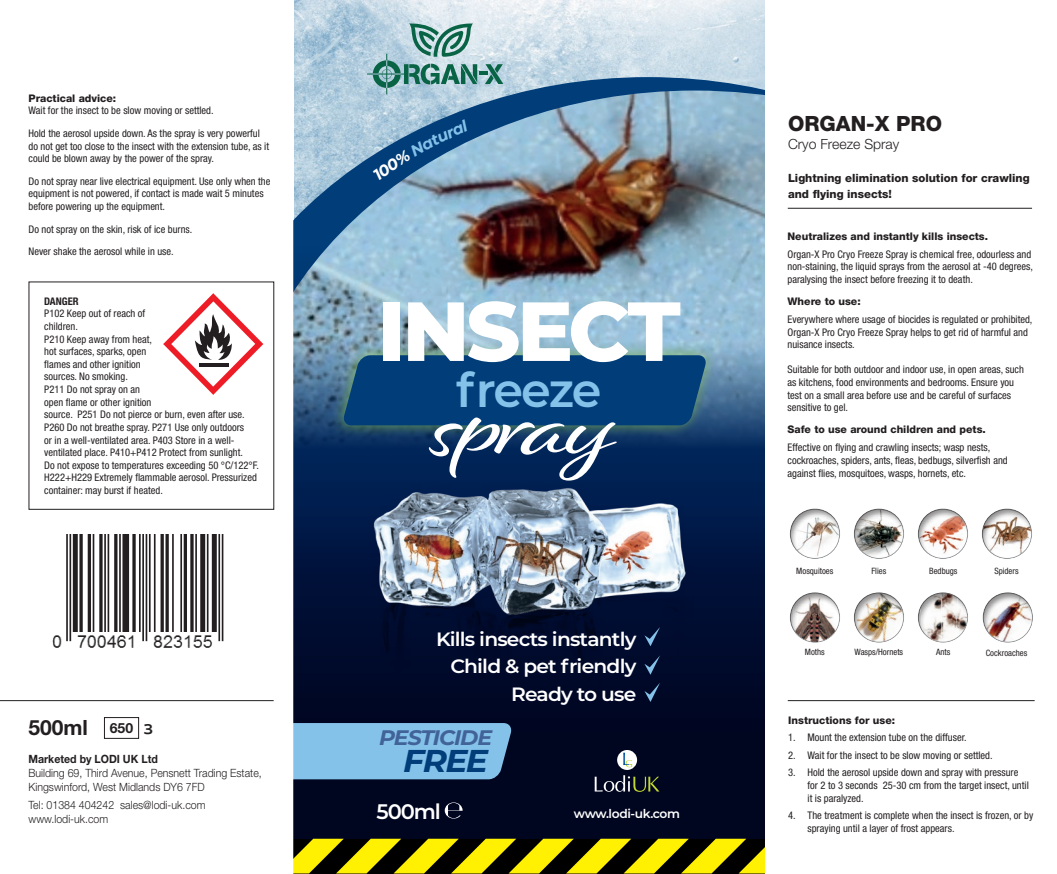
<style>
.page{position:relative;width:1057px;height:874px;background:#fff}
.page>*{position:absolute;margin:0;border:0;box-sizing:border-box;transform-origin:0 0}
.t1{font:90.12px "Alisha";letter-spacing:-.035em;color:#fff;scale:1.31 1}
.t2{font:800 83.48px "Montserrat";letter-spacing:-.04em;color:#fff}
.t3{font:600 47.77px "Montserrat";letter-spacing:-.045em;color:#85c2ea}
.t4{font:italic 700 31.5px "Montserrat";color:#003d79;scale:1.05 1}
.t5{font:800 21px "Helvetica Neue LT Std";color:#231f20}
.t6{font:italic 700 21px "Montserrat";letter-spacing:-.05em;color:#416398;scale:1.05 1}
.t7{font:600 21px "Montserrat";letter-spacing:-.05em;color:#fff}
.t8{font:700 21px "Helvetica Neue LT Std";color:#231f20}
.t9{font:600 19.25px/27.5px "Montserrat";letter-spacing:-.04em;color:#fff;text-align:right;scale:1.05 1}
.t10{font:300 14px "Helvetica Neue LT Std";color:#231f20}
.t11{font:700 14px "Helvetica Neue LT Std";color:#231f20}
.t12{font:600 12.25px "Montserrat";letter-spacing:-.03em;color:#fff}
.t13{font:300 11.38px/14px "Helvetica Neue LT Std";color:#231f20;scale:.93 1}
.t14{font:800 11.38px/15.8px "Helvetica Neue LT Std";color:#231f20}
.t15{font:700 11.38px "Helvetica Neue LT Std";color:#231f20;scale:.93 1}
.t16{font:condensed 10.5px/12.6px "Helvetica Neue LT Std";color:#231f20}
.t17{font:800 10.5px "Helvetica Neue LT Std";color:#231f20}
.t18{font:700 condensed 10.5px "Helvetica Neue LT Std";color:#231f20}
.t19{font:condensed 8.75px "Helvetica Neue LT Std";color:#231f20}
</style>
<div class="page">
<img style="left:294px;top:0;width:471px;height:77px">
<img style="left:293px;top:90px;width:472px;height:369px">
<div style="left:284px;top:482px;width:494px;height:391px;background:linear-gradient(to bottom,#001a4a,#000010)"></div>
<svg style="left:324px;top:341px;width:401px;height:98px;background:#527a8f"></svg>
<svg style="left:341px;top:355px;width:367px;height:70px;background:#05417a"></svg>
<svg style="left:367px;top:23px;width:136px;height:71px;background:#96bbbd"></svg>
<svg style="left:293px;top:838px;width:472px;height:35px;background:#847d02"></svg>
<svg style="left:445px;top:802px;width:17px;height:16px"></svg>
<div style="left:361px;top:624px;width:333px;height:71px;background:#000a2a"></div>
<img style="left:361px;top:455px;width:333px;height:169px">
<div style="left:293px;top:722px;width:220px;height:57px;background:#85c2ea"></div>
<svg style="left:644px;top:626px;width:16px;height:20px"></svg>
<svg style="left:644px;top:655px;width:16px;height:19px"></svg>
<svg style="left:644px;top:682px;width:16px;height:19px"></svg>
<svg style="left:617px;top:749px;width:20px;height:20px"></svg>
<svg style="left:594px;top:774px;width:65px;height:17px"></svg>
<svg style="left:623px;top:752px;width:9px;height:14px"></svg>
<svg style="left:0;top:281px;width:293px;height:592px"></svg>
<hr style="left:0;top:699px;width:274px;height:1px;background:#231f20">
<div style="left:29px;top:282px;width:245px;height:227px;background:#fff"></div>
<svg style="left:163px;top:293px;width:100px;height:101px"></svg>
<hr style="left:199px;top:363px;width:30px;height:3px;background:#231f20">
<img style="left:48px;top:534px;width:187px;height:117px">
<div style="left:104px;top:716px;width:35px;height:22px;border:1px solid #231f20"></div>
<svg style="left:765px;top:207px;width:270px;height:666px"></svg>
<hr style="left:788px;top:208px;width:244px;height:1px;background:#231f20">
<hr style="left:788px;top:699px;width:246px;height:1px;background:#231f20">
<div style="left:853px;top:508px;width:54px;height:51px;background:#231f20;opacity:.5"></div>
<div style="left:853px;top:592px;width:54px;height:50px;background:#231f20;opacity:.5"></div>
<div style="left:917px;top:508px;width:54px;height:51px;background:#231f20;opacity:.5"></div>
<div style="left:917px;top:592px;width:54px;height:50px;background:#231f20;opacity:.5"></div>
<div style="left:982px;top:592px;width:54px;height:50px;background:#231f20;opacity:.5"></div>
<div style="left:981px;top:508px;width:54px;height:51px;background:#231f20;opacity:.5"></div>
<div style="left:789px;top:508px;width:54px;height:51px;background:#231f20;opacity:.5"></div>
<div style="left:789px;top:592px;width:54px;height:50px;background:#231f20;opacity:.5"></div>
<svg style="left:373px;top:119px;width:96px;height:61px;background:#4576a2"></svg>
<svg style="left:144px;top:723px;width:8px;height:10px"></svg>
<p class="t17" style="left:29px;top:92px;width:89px">Practical advice:</p>
<p class="t16" style="left:29px;top:99px;width:233px;line-height:22.6px">Wait for the insect to be slow moving or settled.<br>Hold the aerosol upside down. As the spray is very powerful</p>
<p class="t16" style="left:29px;top:139px;width:242px">do not get too close to the insect with the extension tube, as it could be blown away by the power of the spray.</p>
<p class="t16" style="left:29px;top:175px;width:243px">Do not spray near live electrical equipment. Use only when the equipment is not powered, if contact is made wait 5 minutes before powering up the equipment.</p>
<p class="t16" style="left:29px;top:217px;width:165px;line-height:22.6px">Do not spray on the skin, risk of ice burns.<br>Never shake the aerosol while in use.</p>
<p class="t18" style="left:44px;top:294px;width:36px">DANGER</p>
<p class="t16" style="left:44px;top:307px;width:216px">P102 Keep out of reach of<br>children.<br>P210 Keep away from heat,<br>hot surfaces, sparks, open<br>flames and other ignition<br>sources. No smoking.<br>P211 Do not spray on an<br>open flame or other ignition<br>source. P251 Do not pierce or burn, even after use.<br>P260 Do not breathe spray. P271 Use only outdoors<br>or in a well-ventilated area. P403 Store in a well&shy;ventilated place. P410+P412 Protect from sunlight.<br>Do not expose to temperatures exceeding 50 °C/122°F.<br>H222+H229 Extremely flammable aerosol. Pressurized container: may burst if heated.</p>
<h3 class="t8" style="left:29px;top:714px;width:61px">500ml</h3>
<p class="t15" style="left:29px;top:751px;width:141px">Marketed by LODI UK Ltd</p>
<p class="t13" style="left:29px;top:765px;width:252px">Building 69, Third Avenue, Pensnett Trading Estate,<br>Kingswinford, West Midlands DY6 7FD</p>
<p class="t13" style="left:29px;top:796px;width:192px">Tel: 01384 404242 sales@lodi-uk.com www.lodi-uk.com</p>
<h3 class="t11" style="left:110px;top:719px;width:25px">650</h3>
<h2 class="t2" style="left:377px;top:270px;width:305px">INSECT</h2>
<h3 class="t3" style="left:456px;top:356px;width:147px">freeze</h3>
<h1 class="t1" style="left:432px;top:371px;width:145px">spray</h1>
<h3 class="t9" style="left:436px;top:624px;width:192px">Kills insects instantly<br>Child &amp; pet friendly<br>Ready to use</h3>
<h3 class="t6" style="left:379px;top:722px;width:109px">PESTICIDE</h3>
<h3 class="t4" style="left:403px;top:738px;width:82px">FREE</h3>
<h3 class="t7" style="left:376px;top:795px;width:66px">500ml</h3>
<p class="t12" style="left:574px;top:804px;width:108px">www.lodi-uk.com</p>
<h3 class="t5" style="left:788px;top:110px;width:156px">ORGAN-X PRO</h3>
<h3 class="t10" style="left:788px;top:135px;width:113px">Cryo Freeze Spray</h3>
<p class="t14" style="left:788px;top:170px;width:243px">Lightning elimination solution for crawling and flying insects!</p>
<p class="t17" style="left:787px;top:229px;width:202px">Neutralizes and instantly kills insects.</p>
<p class="t16" style="left:787px;top:247px;width:247px">Organ-X Pro Cryo Freeze Spray is chemical free, odourless and non-staining, the liquid sprays from the aerosol at -40 degrees, paralysing the insect before freezing it to death.</p>
<p class="t17" style="left:787px;top:295px;width:75px">Where to use:</p>
<p class="t16" style="left:787px;top:313px;width:246px">Everywhere where usage of biocides is regulated or prohibited,<br>Organ-X Pro Cryo Freeze Spray helps to get rid of harmful and nuisance insects.</p>
<p class="t16" style="left:787px;top:363px;width:238px">Suitable for both outdoor and indoor use, in open areas, such as kitchens, food environments and bedrooms. Ensure you test on a small area before use and be careful of surfaces sensitive to gel.</p>
<p class="t17" style="left:787px;top:423px;width:200px">Safe to use around children and pets.</p>
<p class="t16" style="left:787px;top:441px;width:222px">Effective on flying and crawling insects; wasp nests, cockroaches, spiders, ants, fleas, bedbugs, silverfish and against flies, mosquitoes, wasps, hornets, etc.</p>
<p class="t19" style="left:796px;top:565px;width:39px">Mosquitoes</p>
<p class="t19" style="left:871px;top:565px;width:16px">Flies</p>
<p class="t19" style="left:929px;top:565px;width:30px">Bedbugs</p>
<p class="t19" style="left:994px;top:565px;width:26px">Spiders</p>
<p class="t19" style="left:805px;top:646px;width:21px">Moths</p>
<p class="t19" style="left:854px;top:646px;width:50px">Wasps/Hornets</p>
<p class="t19" style="left:936px;top:646px;width:16px">Ants</p>
<p class="t19" style="left:985px;top:647px;width:43px">Cockroaches</p>
<p class="t17" style="left:788px;top:713px;width:108px">Instructions for use:</p>
<p class="t16" style="left:788px;top:730px;width:180px">1. Mount the extension tube on the diffuser.</p>
<p class="t16" style="left:788px;top:748px;width:206px">2. Wait for the insect to be slow moving or settled.</p>
<p class="t16" style="left:807px;top:765px;width:223px;text-indent:-19px">3. Hold the aerosol upside down and spray with pressure for 2 to 3 seconds 25-30 cm from the target insect, until it is paralyzed.</p>
<p class="t16" style="left:807px;top:808px;width:227px;text-indent:-19px">4. The treatment is complete when the insect is frozen, or by spraying until a layer of frost appears.</p>
</div>
